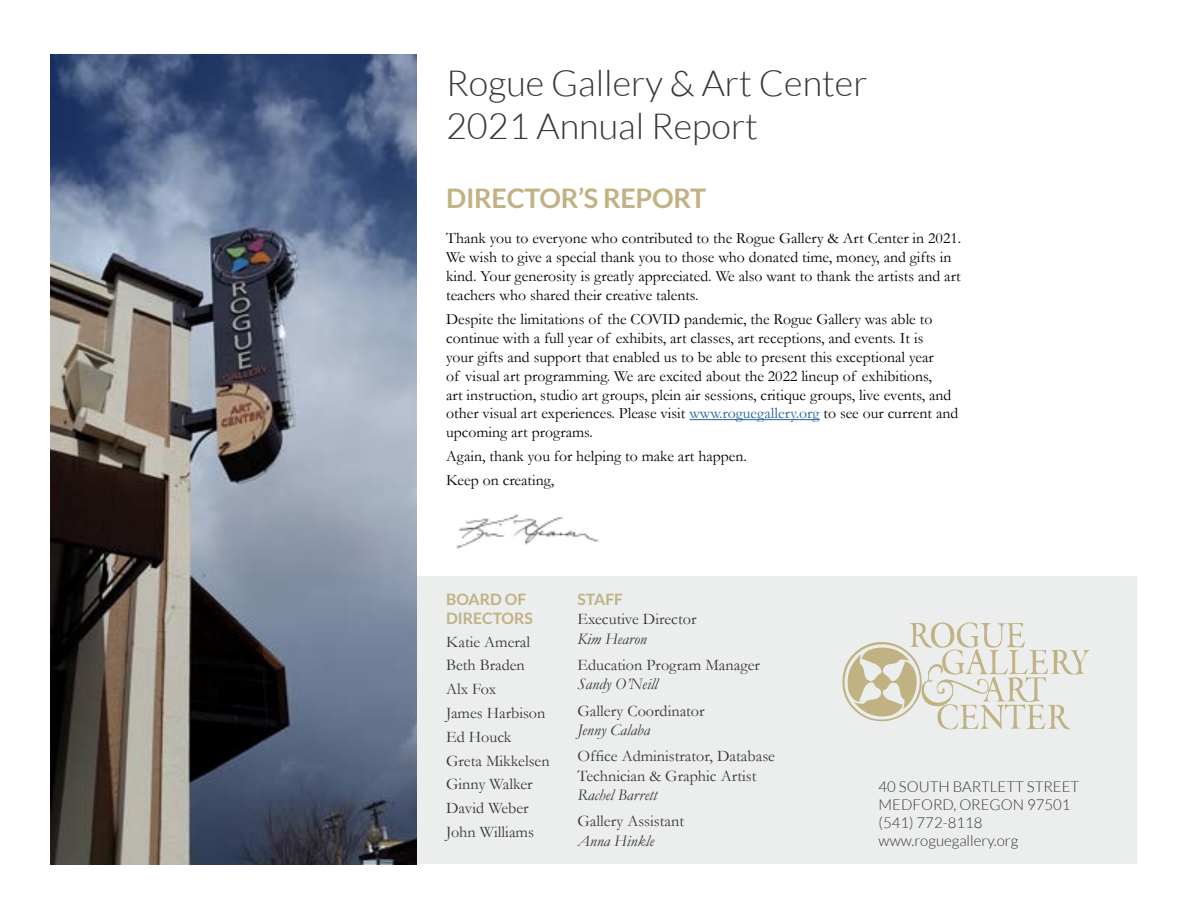
<style>
.page{position:relative;width:1188px;height:918px;background:#fff}
.page>*{position:absolute;margin:0;border:0;box-sizing:border-box;transform-origin:0 0}
.t1{font:300 36px/43.2px "Lato";color:#373737}
.t2{font:700 27px "Lato";letter-spacing:-.01em;color:#c0b283}
.t3{font:16.2px/23.7px "Garamond";color:#373737}
.t4{font:italic 16.2px "Garamond";color:#373737}
.t5{font:15.75px/18.9px "Garamond";color:#000}
.t6{font:700 15.75px/18.9px "Lato";color:#c0b283}
.t7{font:300 15px/18px "Lato";color:#373737}
.s1{color:#215e9e}
</style>
<div class="page">
<div style="left:54px;top:576px;width:1082px;height:288px;background:#eceded"></div>
<img style="left:50px;top:54px;width:367px;height:811px">
<svg style="left:842px;top:622px;width:248px;height:108px"></svg>
<img style="left:456px;top:514px;width:143px;height:35px">
<hr style="left:689px;top:419px;width:131px;height:1px;background:#215e9e">
<h1 class="t1" style="left:446px;top:61px;width:423px">Rogue Gallery &amp; Art Center<br>2021 Annual Report</h1>
<h2 class="t2" style="left:446px;top:183px;width:262px">DIRECTOR’S REPORT</h2>
<p class="t5" style="left:446px;top:229px;width:517px">Thank you to everyone who contributed to the Rogue Gallery &amp; Art Center in 2021.<br>We wish to give a special thank you to those who donated time, money, and gifts in kind. Your generosity is greatly appreciated. We also want to thank the artists and art teachers who shared their creative talents.</p>
<p class="t5" style="left:446px;top:309px;width:514px">Despite the limitations of the COVID pandemic, the Rogue Gallery was able to continue with a full year of exhibits, art classes, art receptions, and events. It is<br>your gifts and support that enabled us to be able to present this exceptional year<br>of visual art programming. We are excited about the 2022 lineup of exhibitions,<br>art instruction, studio art groups, plein air sessions, critique groups, live events, and other visual art experiences. Please visit <span class="s1">www.roguegallery.org</span> to see our current and upcoming art programs.</p>
<p class="t5" style="left:446px;top:444px;width:302px;line-height:24px">Again, thank you for helping to make art happen.<br>Keep on creating,</p>
<p class="t6" style="left:446px;top:590px;width:88px">BOARD OF<br>DIRECTORS</p>
<p class="t3" style="left:446px;top:629px;width:105px">Katie Ameral<br>Beth Braden<br>Alx Fox<br>James Harbison<br>Ed Houck<br>Greta Mikkelsen<br>Ginny Walker<br>David Weber<br>John Williams</p>
<p class="t6" style="left:578px;top:590px;width:47px">STAFF</p>
<p class="t3" style="left:578px;top:607px;width:120px">Executive Director</p>
<p class="t4" style="left:578px;top:628px;width:71px">Kim Hearon</p>
<p class="t3" style="left:578px;top:653px;width:184px">Education Program Manager</p>
<p class="t4" style="left:578px;top:673px;width:82px">Sandy O’Neill</p>
<p class="t3" style="left:578px;top:698px;width:129px">Gallery Coordinator</p>
<p class="t4" style="left:578px;top:719px;width:74px">Jenny Calaba</p>
<p class="t3" style="left:578px;top:746px;width:199px;line-height:19.5px">Office Administrator, Database<br>Technician &amp; Graphic Artist</p>
<p class="t4" style="left:578px;top:784px;width:81px">Rachel Barrett</p>
<p class="t3" style="left:578px;top:809px;width:108px">Gallery Assistant</p>
<p class="t4" style="left:578px;top:830px;width:78px">Anna Hinkle</p>
<p class="t7" style="left:879px;top:777px;width:202px">40 SOUTH BARTLETT STREET<br>MEDFORD, OREGON 97501 (541) 772-8118 www.roguegallery.org</p>
</div>
